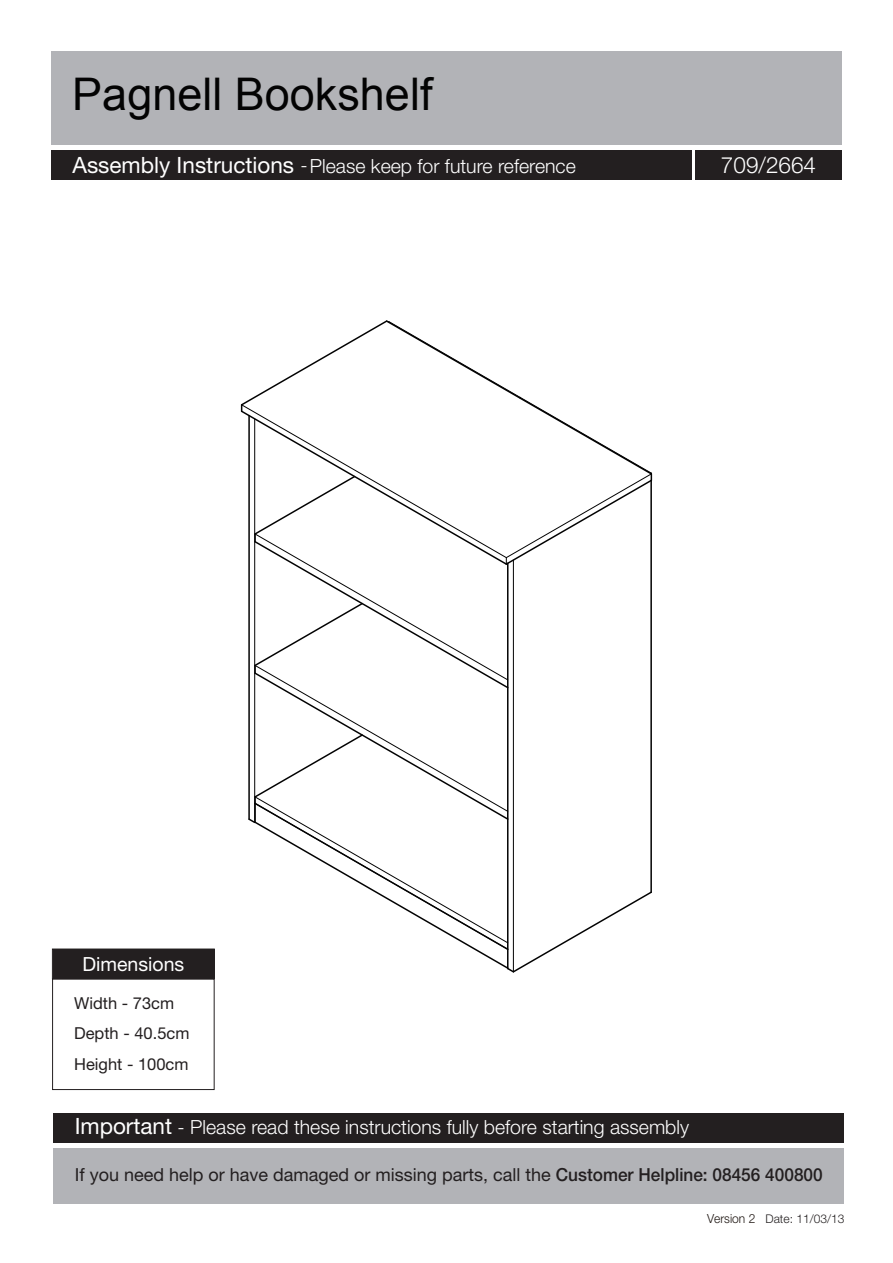
<style>
.page{position:relative;width:893px;height:1263px;background:#fff}
.page>*{position:absolute;margin:0;border:0;box-sizing:border-box;transform-origin:0 0}
.t1{font:45px "Arial";color:#030303}
.t2{font:300 22.5px "Helvetica Neue LT Std";color:#fff}
.t3{font:300 19.5px "Helvetica Neue LT Std";color:#fff}
.t4{font:19.5px "Helvetica Neue LT Std";color:#fff}
.t5{font:18px "Helvetica Neue LT Std";color:#231f20}
.t6{font:16.5px "Helvetica Neue LT Std";color:#231f20}
.t7{font:300 12px "Helvetica Neue LT Std";color:#231f20}
.s1{font-weight:400;font-size:22.5px}
.s2{font-weight:500}
.s3{font-size:12.6px;color:#201814}
</style>
<div class="page">
<div style="left:53px;top:1113px;width:790px;height:30px;background:#231f20"></div>
<div style="left:53px;top:1148px;width:790px;height:55px;background:#b2b3b7"></div>
<div style="left:51px;top:51px;width:791px;height:94px;background:#b2b3b7"></div>
<div style="left:695px;top:150px;width:147px;height:30px;background:#231f20"></div>
<div style="left:51px;top:150px;width:640px;height:30px;background:#231f20"></div>
<div style="left:53px;top:949px;width:161px;height:30px;background:#231f20"></div>
<div style="left:52px;top:978px;width:163px;height:112px;border:1px solid #231f20"></div>
<svg style="left:240px;top:320px;width:413px;height:653px"></svg>
<h1 class="t1" style="left:72px;top:65px;width:362px">Pagnell Bookshelf</h1>
<p class="t3" style="left:72px;top:154px;width:505px"><span class="s1">Assembly Instructions</span> - Please keep for future reference</p>
<p class="t2" style="left:721px;top:151px;width:97px">709/2664</p>
<p class="t4" style="left:82px;top:953px;width:103px">Dimensions</p>
<p class="t6" style="left:74px;top:993px;width:101px">Width - 73cm</p>
<p class="t6" style="left:74px;top:1023px;width:117px">Depth - 40.5cm</p>
<p class="t6" style="left:74px;top:1055px;width:116px">Height - 100cm</p>
<p class="t3" style="left:75px;top:1115px;width:616px"><span class="s1">Important</span> - Please read these instructions fully before starting assembly</p>
<p class="t5" style="left:75px;top:1164px;width:750px">If you need help or have damaged or missing parts, call the <span class="s2">Customer Helpline: 08456 400800</span></p>
<p class="t7" style="left:707px;top:1211px;width:139px"><span class="s3">Version 2</span> Date: 11/03/13</p>
</div>
